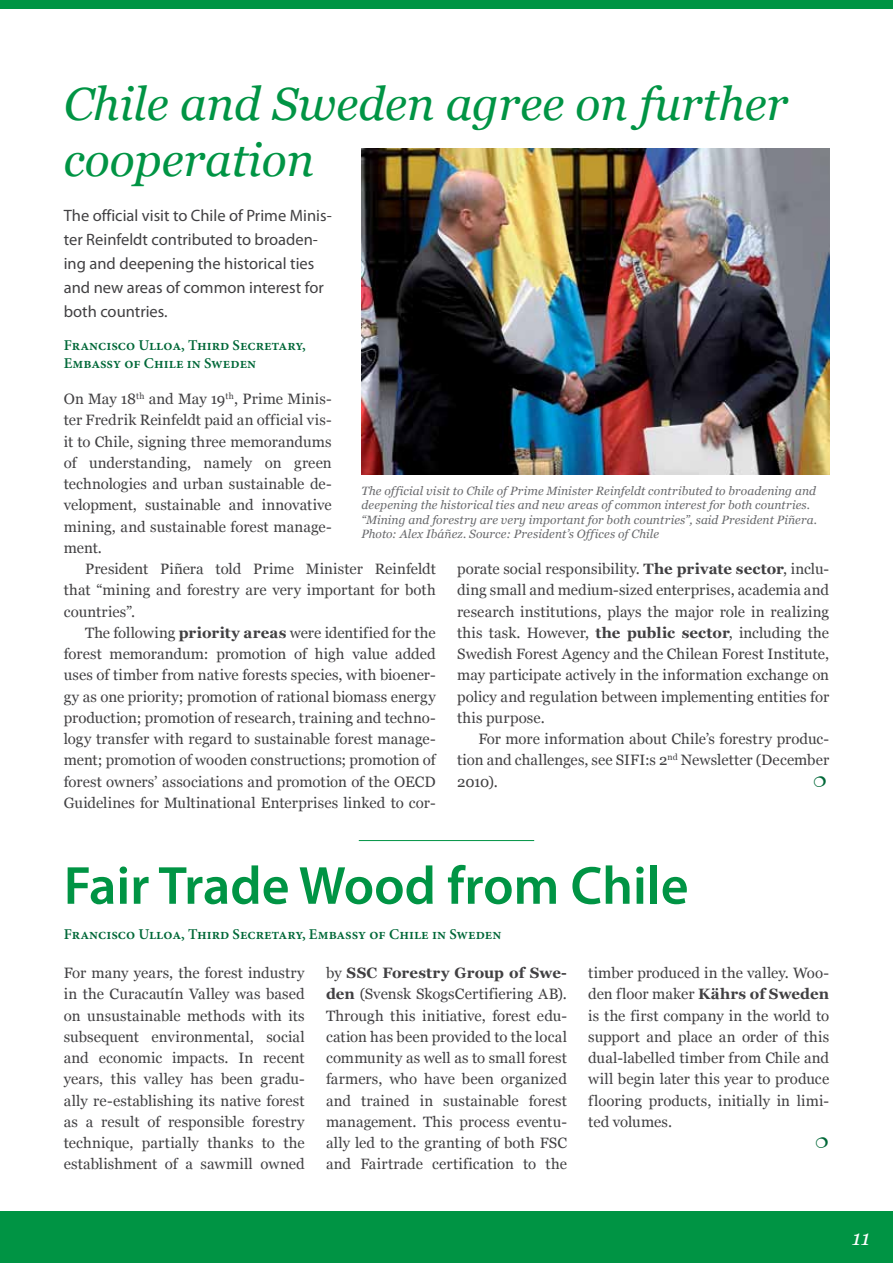
<style>
.page{position:relative;width:893px;height:1263px;background:#fff}
.page>*{position:absolute;margin:0;border:0;box-sizing:border-box;transform-origin:0 0}
.t1{font:600 54px "Myriad Pro";color:#009444}
.t2{font:italic 46.5px/55.8px "Georgia";color:#009444}
.t3{font:italic 21px "Georgia";color:#fff}
.t4{font:16.5px/24px "Myriad Pro";color:#414042}
.t5{font:15px/21.3px "Georgia";letter-spacing:.005em;color:#414042;text-align:justify}
.t6{font:600 15px/18px "Minion Pro";color:#006838}
.t7{font:italic 12px/14.4px "Georgia";letter-spacing:.01em;color:#696a6d}
.s1{font-weight:700}
</style>
<div class="page">
<div style="left:0;top:0;width:893px;height:9px;background:#009444"></div>
<div style="left:0;top:1212px;width:893px;height:51px;background:#009444"></div>
<hr style="left:359px;top:840px;width:175px;height:1px;background:#009444">
<img style="left:361px;top:149px;width:468px;height:326px">
<h2 class="t2" style="left:64px;top:77px;width:726px">Chile and Sweden agree on further cooperation</h2>
<p class="t4" style="left:64px;top:203px;width:269px">The official visit to Chile of Prime Minis&shy;ter Reinfeldt contributed to broaden&shy;ing and deepening the historical ties and new areas of common interest for both countries.</p>
<p class="t6" style="left:64px;top:336px;width:243px">Francisco Ulloa, Third Secretary,<br>Embassy of Chile in Sweden</p>
<p class="t5" style="left:64px;top:388px;width:269px">On May 18<sup>th</sup> and May 19<sup>th</sup>, Prime Minis&shy;ter Fredrik Reinfeldt paid an official vis&shy;it to Chile, signing three memorandums of understanding, namely on green technologies and urban sustainable de&shy;velopment, sustainable and innovative mining, and sustainable forest manage&shy;ment.</p>
<p class="t5" style="left:64px;top:558px;width:374px;text-indent:21px">President Piñera told Prime Minister Reinfeldt that “mining and forestry are very important for both countries”.</p>
<p class="t5" style="left:64px;top:622px;width:374px;text-align:left;text-indent:21px">The following <span class="s1">priority areas</span> were identified for the forest memorandum: promotion of high value added uses of timber from native forests species, with bioener&shy;gy as one priority; promotion of rational biomass energy production; promotion of research, training and techno&shy;logy transfer with regard to sustainable forest manage&shy;ment; promotion of wooden constructions; promotion of forest owners’ associations and promotion of the OECD Guidelines for Multinational Enterprises linked to cor-</p>
<p class="t7" style="left:361px;top:484px;width:457px">The official visit to Chile of Prime Minister Reinfeldt contributed to broadening and deepening the historical ties and new areas of common interest for both countries. “Mining and forestry are very important for both countries”, said President Piñera.<br>Photo: Alex Ibáñez. Source: President’s Offices of Chile</p>
<p class="t5" style="left:457px;top:558px;width:374px">porate social responsibility. <span class="s1">The private sector</span>, inclu&shy;ding small and medium-sized enterprises, academia and research institutions, plays the major role in realizing this task. However, <span class="s1">the public sector</span>, including the Swedish Forest Agency and the Chilean Forest Institute, may participate actively in the information exchange on policy and regulation between implementing entities for this purpose.</p>
<p class="t5" style="left:457px;top:728px;width:374px;text-indent:21px">For more information about Chile’s forestry produc&shy;tion and challenges, see SIFI:s 2<sup>nd</sup> Newsletter (December 2010).</p>
<h1 class="t1" style="left:64px;top:851px;width:626px">Fair Trade Wood from Chile</h1>
<p class="t6" style="left:64px;top:925px;width:439px">Francisco Ulloa, Third Secretary, Embassy of Chile in Sweden</p>
<p class="t5" style="left:64px;top:962px;width:243px">For many years, the forest industry in the Curacautín Valley was based on unsustainable methods with its subsequent environmental, social and economic impacts. In recent years, this valley has been gradu&shy;ally re-establishing its native forest as a result of responsible forestry technique, partially thanks to the establishment of a sawmill owned</p>
<p class="t5" style="left:326px;top:962px;width:242px">by <span class="s1">SSC Forestry Group of Swe&shy;den</span> (Svensk SkogsCertifiering AB).<br>Through this initiative, forest edu&shy;cation has been provided to the local community as well as to small forest farmers, who have been organized and trained in sustainable forest management. This process eventu&shy;ally led to the granting of both FSC and Fairtrade certification to the</p>
<p class="t5" style="left:588px;top:962px;width:242px">timber produced in the valley. Woo&shy;den floor maker <span class="s1">Kährs of Sweden </span>is the first company in the world to support and place an order of this dual-labelled timber from Chile and will begin later this year to produce flooring products, initially in limi&shy;ted volumes.</p>
<h3 class="t3" style="left:852px;top:1225px;width:20px">11</h3>
</div>
